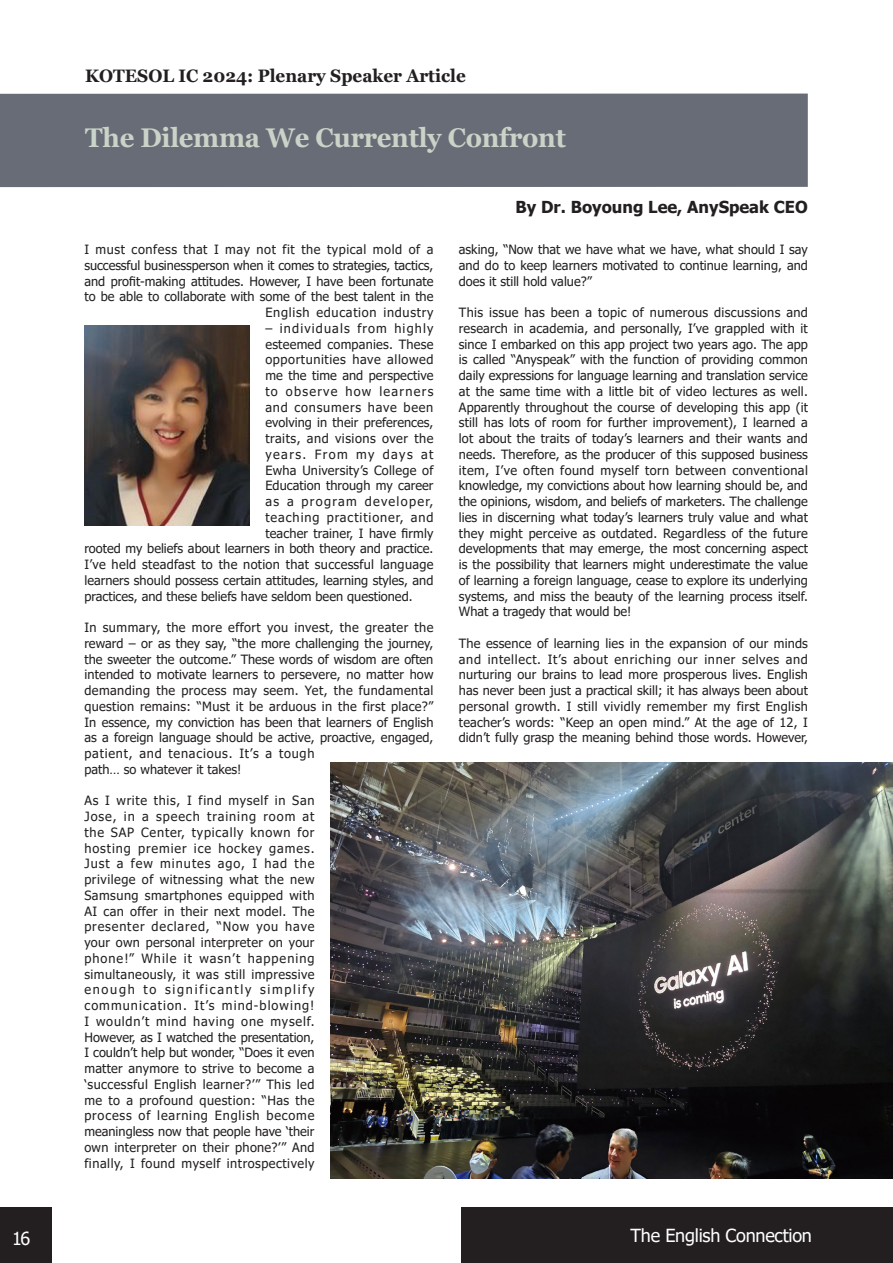
<style>
.page{position:relative;width:893px;height:1263px;background:#fff}
.page>*{position:absolute;margin:0;border:0;box-sizing:border-box;transform-origin:0 0}
.t1{font:700 27px "Georgia";letter-spacing:-.01em;color:#cad3c8;scale:.95 1}
.t2{font:700 18px "Georgia";color:#231f20;scale:.95 1}
.t3{font:18px "Tahoma";letter-spacing:-.015em;color:#fff}
.t4{font:700 16.5px "Tahoma";color:#231f20}
.t5{font:12.75px/15.8px "Tahoma";letter-spacing:.005em;color:#231f20;text-align:justify}
.t6{font:12.75px "Tahoma";letter-spacing:.025em;color:#231f20}
.t7{font:12.75px "Tahoma";letter-spacing:.1em;color:#231f20}
.t8{font:12.75px "Tahoma";letter-spacing:.045em;color:#231f20}
.t9{font:12.75px "Tahoma";letter-spacing:.04em;color:#231f20}
.t10{font:12.75px "Tahoma";letter-spacing:.07em;color:#231f20}
.t11{font:12.75px "Tahoma";letter-spacing:.085em;color:#231f20}
.t12{font:12.75px "Tahoma";letter-spacing:.06em;color:#231f20}
.t13{font:12.75px "Tahoma";letter-spacing:.115em;color:#231f20}
</style>
<div class="page">
<div style="left:0;top:1208px;width:51px;height:55px;background:#231f20"></div>
<div style="left:461px;top:1208px;width:432px;height:55px;background:#231f20"></div>
<div style="left:0;top:94px;width:808px;height:93px;background:#686c76"></div>
<img style="left:330px;top:762px;width:563px;height:416px">
<img style="left:85px;top:325px;width:164px;height:200px">
<p class="t2" style="left:85px;top:64px;width:402px">KOTESOL IC 2024: Plenary Speaker Article</p>
<p class="t1" style="left:85px;top:121px;width:507px">The Dilemma We Currently Confront</p>
<p class="t5" style="left:84px;top:242px;width:350px;text-align:right">I must confess that I may not fit the typical mold of a successful businessperson when it comes to strategies, tactics, and profit-making attitudes. However, I have been fortunate to be able to collaborate with some of the best talent in the English education industry</p>
<p class="t11" style="left:265px;top:320px;width:169px">– individuals from highly</p>
<p class="t5" style="left:265px;top:337px;width:169px">esteemed companies. These</p>
<p class="t8" style="left:265px;top:351px;width:169px">opportunities have allowed</p>
<p class="t5" style="left:265px;top:368px;width:169px">me the time and perspective</p>
<p class="t7" style="left:265px;top:383px;width:169px">to observe how learners</p>
<p class="t12" style="left:265px;top:398px;width:169px">and consumers have been</p>
<p class="t5" style="left:265px;top:416px;width:169px">evolving in their preferences,</p>
<p class="t9" style="left:265px;top:430px;width:169px">traits, and visions over the</p>
<p class="t13" style="left:265px;top:446px;width:169px">years. From my days at</p>
<p class="t5" style="left:265px;top:463px;width:169px">Ewha University’s College of</p>
<p class="t5" style="left:265px;top:479px;width:169px">Education through my career</p>
<p class="t7" style="left:265px;top:493px;width:169px">as a program developer,</p>
<p class="t10" style="left:265px;top:509px;width:169px">teaching practitioner, and</p>
<p class="t5" style="left:265px;top:526px;width:169px">teacher trainer, I have firmly</p>
<p class="t5" style="left:84px;top:542px;width:350px">rooted my beliefs about learners in both theory and practice.</p>
<p class="t6" style="left:84px;top:556px;width:350px">I’ve held steadfast to the notion that successful language</p>
<p class="t5" style="left:84px;top:573px;width:350px">learners should possess certain attitudes, learning styles, and</p>
<p class="t5" style="left:84px;top:589px;width:330px">practices, and these beliefs have seldom been questioned.</p>
<p class="t5" style="left:84px;top:620px;width:351px;text-align:left">In summary, the more effort you invest, the greater the reward – or as they say, “the more challenging the journey, the sweeter the outcome.” These words of wisdom are often intended to motivate learners to persevere, no matter how demanding the process may seem. Yet, the fundamental question remains: “Must it be arduous in the first place?” In essence, my conviction has been that learners of English as a foreign language should be active, proactive, engaged, patient, and tenacious. It’s a tough<br>path… so whatever it takes!</p>
<p class="t5" style="left:84px;top:794px;width:232px">As I write this, I find myself in San Jose, in a speech training room at the SAP Center, typically known for hosting premier ice hockey games.<br>Just a few minutes ago, I had the privilege of witnessing what the new Samsung smartphones equipped with AI can offer in their next model. The presenter declared, “Now you have your own personal interpreter on your phone!” While it wasn’t happening simultaneously, it was still impressive enough to significantly simplify communication. It’s mind-blowing!<br>I wouldn’t mind having one myself.<br>However, as I watched the presentation, I couldn’t help but wonder, “Does it even matter anymore to strive to become a ‘successful English learner?’” This led me to a profound question: “Has the process of learning English become meaningless now that people have ‘their own interpreter on their phone?’” And finally, I found myself introspectively</p>
<p class="t4" style="left:515px;top:195px;width:294px">By Dr. Boyoung Lee, AnySpeak CEO</p>
<p class="t5" style="left:459px;top:242px;width:350px">asking, “Now that we have what we have, what should I say and do to keep learners motivated to continue learning, and does it still hold value?”</p>
<p class="t5" style="left:459px;top:305px;width:351px">This issue has been a topic of numerous discussions and research in academia, and personally, I’ve grappled with it since I embarked on this app project two years ago. The app is called “Anyspeak” with the function of providing common daily expressions for language learning and translation service at the same time with a little bit of video lectures as well.<br>Apparently throughout the course of developing this app (it still has lots of room for further improvement), I learned a lot about the traits of today’s learners and their wants and needs. Therefore, as the producer of this supposed business item, I’ve often found myself torn between conventional knowledge, my convictions about how learning should be, and the opinions, wisdom, and beliefs of marketers. The challenge lies in discerning what today’s learners truly value and what they might perceive as outdated. Regardless of the future developments that may emerge, the most concerning aspect is the possibility that learners might underestimate the value of learning a foreign language, cease to explore its underlying systems, and miss the beauty of the learning process itself.<br>What a tragedy that would be!</p>
<p class="t5" style="left:459px;top:636px;width:350px">The essence of learning lies in the expansion of our minds and intellect. It’s about enriching our inner selves and nurturing our brains to lead more prosperous lives. English has never been just a practical skill; it has always been about personal growth. I still vividly remember my first English teacher’s words: “Keep an open mind.” At the age of 12, I didn’t fully grasp the meaning behind those words. However,</p>
<p class="t3" style="left:12px;top:1226px;width:20px">16</p>
<p class="t3" style="left:631px;top:1223px;width:183px">The English Connection</p>
</div>
